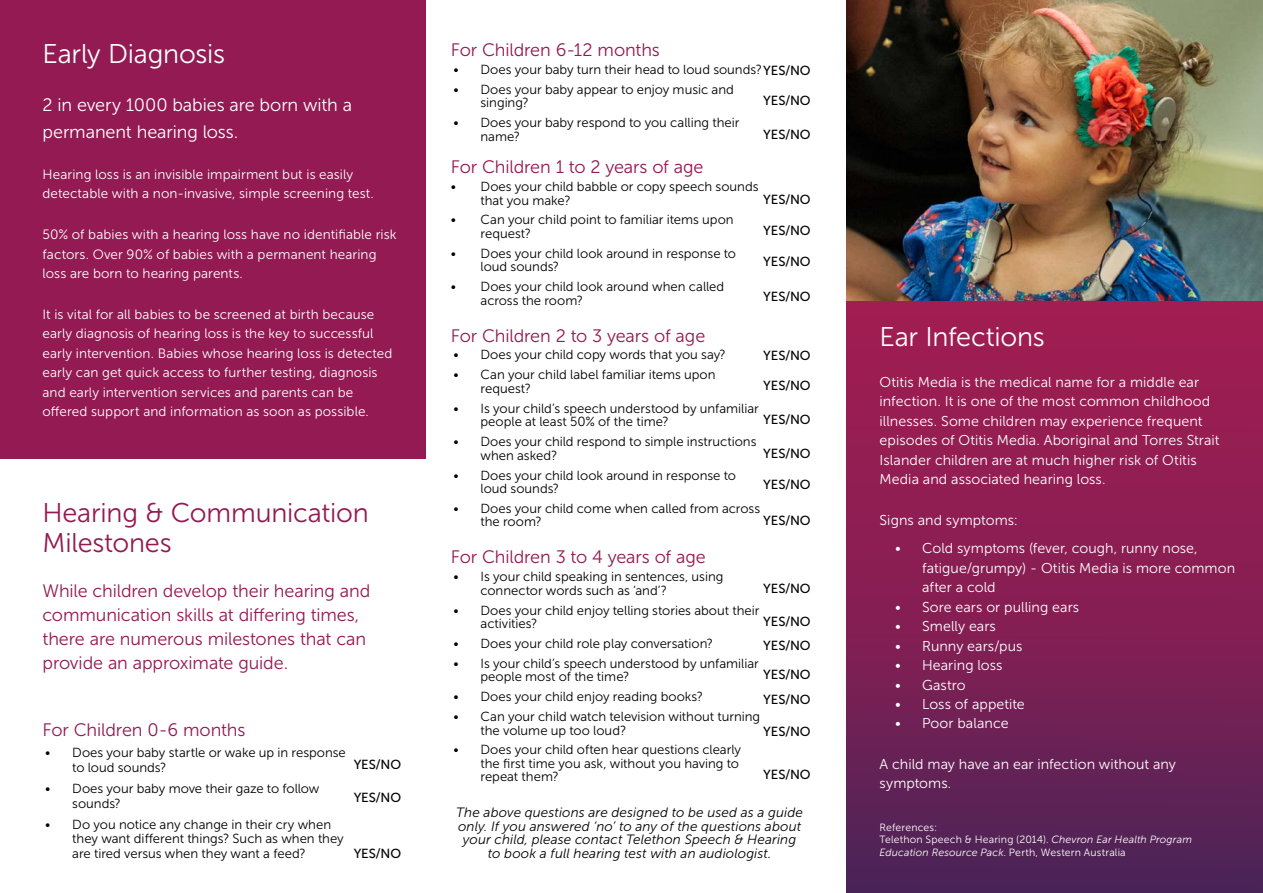
<style>
.page{position:relative;width:1263px;height:893px;background:#fff}
.page>*{position:absolute;margin:0;border:0;box-sizing:border-box;transform-origin:0 0}
.t1{font:27px/30px "Museo Sans 300";letter-spacing:-.01em;color:#931a52}
.t2{font:27px "Museo Sans 300";letter-spacing:-.01em;color:#fff}
.t3{font:18px/24px "Museo Sans 300";letter-spacing:-.01em;color:#931a52}
.t4{font:18px/27px "Museo Sans 300";letter-spacing:-.005em;color:#fff}
.t5{font:14.25px/19.5px "Museo Sans 300";letter-spacing:.005em;color:#fff}
.t6{font:13.5px/19.5px "Museo Sans 300";letter-spacing:.005em;color:#fff}
.t7{font:italic 13.5px/13.5px "Museo Sans 300";letter-spacing:.005em;color:#000;text-align:center}
.t8{font:13.2px/13.5px "Museo Sans 300";color:#000}
.t9{font:13.2px/23.9px "Museo Sans 500";letter-spacing:-.01em;color:#000}
.t10{font:10.5px/12.6px "Museo Sans 300";letter-spacing:.015em;color:#fff}
.s1{font-family:"Museo Sans 500"}
.s2{font-style:italic}
</style>
<div class="page">
<div style="left:846px;top:296px;width:417px;height:597px;background:linear-gradient(to bottom,#ab1c51,#542356)"></div>
<div style="left:0;top:0;width:425px;height:459px;background:#931a52"></div>
<img style="left:846px;top:0;width:417px;height:301px">
<h2 class="t3" style="left:451px;top:38px;width:211px">For Children 6-12 months</h2>
<p class="t8" style="left:453px;top:63px;width:359px">• Does your baby turn their head to loud sounds?<span class="s1">YES/NO</span></p>
<p class="t8" style="left:480px;top:82px;width:255px;text-indent:-27px">• Does your baby appear to enjoy music and singing?</p>
<p class="t8" style="left:480px;top:116px;width:260px;text-indent:-27px">• Does your baby respond to you calling their name?</p>
<h2 class="t3" style="left:451px;top:155px;width:254px">For Children 1 to 2 years of age</h2>
<p class="t8" style="left:480px;top:180px;width:279px;text-indent:-30px">• Does your child babble or copy speech sounds that you make?</p>
<p class="t8" style="left:480px;top:213px;width:255px;text-indent:-30px">• Can your child point to familiar items upon request?</p>
<p class="t8" style="left:480px;top:247px;width:257px;text-indent:-30px">• Does your child look around in response to loud sounds?</p>
<p class="t8" style="left:480px;top:280px;width:245px;text-indent:-30px">• Does your child look around when called across the room?</p>
<h2 class="t3" style="left:451px;top:324px;width:256px">For Children 2 to 3 years of age</h2>
<p class="t8" style="left:453px;top:348px;width:274px">• Does your child copy words that you say?</p>
<p class="t8" style="left:480px;top:368px;width:237px;text-indent:-27px">• Can your child label familiar items upon request?</p>
<p class="t8" style="left:480px;top:402px;width:280px;text-indent:-27px">• Is your child’s speech understood by unfamiliar people at least 50% of the time?</p>
<p class="t8" style="left:480px;top:435px;width:277px;text-indent:-27px">• Does your child respond to simple instructions when asked?</p>
<p class="t8" style="left:480px;top:468px;width:257px;text-indent:-27px">• Does your child look around in response to loud sounds?</p>
<p class="t8" style="left:480px;top:502px;width:281px;text-indent:-27px">• Does your child come when called from across the room?</p>
<h2 class="t3" style="left:451px;top:545px;width:257px">For Children 3 to 4 years of age</h2>
<p class="t8" style="left:480px;top:570px;width:244px;text-indent:-27px">• Is your child speaking in sentences, using connector words such as ‘and’?</p>
<p class="t8" style="left:480px;top:603px;width:280px;text-indent:-27px">• Does your child enjoy telling stories about their activities?</p>
<p class="t8" style="left:453px;top:637px;width:261px">• Does your child role play conversation?</p>
<p class="t8" style="left:480px;top:657px;width:280px;text-indent:-27px">• Is your child’s speech understood by unfamiliar people most of the time?</p>
<p class="t8" style="left:453px;top:690px;width:251px">• Does your child enjoy reading books?</p>
<p class="t8" style="left:480px;top:710px;width:281px;text-indent:-27px">• Can your child watch television without turning the volume up too loud?</p>
<p class="t8" style="left:480px;top:743px;width:262px;text-indent:-27px">• Does your child often hear questions clearly the first time you ask, without you having to repeat them?</p>
<h1 class="t2" style="left:43px;top:39px;width:184px">Early Diagnosis</h1>
<h2 class="t4" style="left:43px;top:91px;width:311px">2 in every 1000 babies are born with a permanent hearing loss.</h2>
<p class="t6" style="left:43px;top:164px;width:333px">Hearing loss is an invisible impairment but is easily detectable with a non-invasive, simple screening test.</p>
<p class="t6" style="left:43px;top:225px;width:356px">50% of babies with a hearing loss have no identifiable risk factors. Over 90% of babies with a permanent hearing loss are born to hearing parents.</p>
<p class="t6" style="left:43px;top:304px;width:352px">It is vital for all babies to be screened at birth because early diagnosis of hearing loss is the key to successful early intervention. Babies whose hearing loss is detected early can get quick access to further testing, diagnosis and early intervention services and parents can be offered support and information as soon as possible.</p>
<p class="t9" style="left:763px;top:88px;width:49px">YES/NO</p>
<p class="t9" style="left:763px;top:122px;width:49px">YES/NO</p>
<p class="t9" style="left:763px;top:188px;width:49px">YES/NO</p>
<p class="t9" style="left:763px;top:219px;width:49px">YES/NO</p>
<p class="t9" style="left:763px;top:250px;width:49px">YES/NO</p>
<p class="t9" style="left:763px;top:284px;width:49px">YES/NO</p>
<p class="t9" style="left:763px;top:343px;width:49px">YES/NO</p>
<p class="t9" style="left:763px;top:374px;width:49px">YES/NO</p>
<p class="t9" style="left:763px;top:408px;width:49px">YES/NO</p>
<p class="t9" style="left:763px;top:442px;width:49px">YES/NO</p>
<p class="t9" style="left:763px;top:473px;width:49px">YES/NO</p>
<p class="t9" style="left:763px;top:509px;width:49px">YES/NO</p>
<h1 class="t1" style="left:43px;top:498px;width:328px">Hearing &amp; Communication<br>Milestones</h1>
<h2 class="t3" style="left:43px;top:579px;width:329px">While children develop their hearing and communication skills at differing times, there are numerous milestones that can provide an approximate guide.</h2>
<p class="t9" style="left:763px;top:577px;width:49px">YES/NO</p>
<p class="t9" style="left:763px;top:609px;width:49px">YES/NO<br>YES/NO</p>
<p class="t9" style="left:763px;top:663px;width:49px">YES/NO<br>YES/NO</p>
<p class="t9" style="left:763px;top:720px;width:49px">YES/NO</p>
<p class="t9" style="left:763px;top:762px;width:49px">YES/NO</p>
<h2 class="t3" style="left:43px;top:718px;width:204px">For Children 0-6 months</h2>
<p class="t8" style="left:72px;top:746px;width:275px;line-height:14.5px;text-indent:-27px">• Does your baby startle or wake up in response to loud sounds?</p>
<p class="t8" style="left:72px;top:781px;width:249px;line-height:14.5px;text-indent:-27px">• Does your baby move their gaze to follow sounds?</p>
<p class="t8" style="left:72px;top:817px;width:273px;line-height:14.5px;text-indent:-27px">• Do you notice any change in their cry when they want different things? Such as when they are tired versus when they want a feed?</p>
<p class="t7" style="left:456px;top:806px;width:348px">The above questions are designed to be used as a guide only. If you answered ‘no’ to any of the questions about your child, please contact Telethon Speech &amp; Hearing to book a full hearing test with an audiologist.</p>
<p class="t9" style="left:354px;top:752px;width:49px">YES/NO</p>
<p class="t9" style="left:354px;top:785px;width:49px">YES/NO</p>
<p class="t9" style="left:354px;top:841px;width:49px">YES/NO</p>
<h1 class="t2" style="left:879px;top:322px;width:167px">Ear Infections</h1>
<p class="t5" style="left:879px;top:372px;width:342px">Otitis Media is the medical name for a middle ear infection. It is one of the most common childhood illnesses. Some children may experience frequent episodes of Otitis Media. Aboriginal and Torres Strait Islander children are at much higher risk of Otitis Media and associated hearing loss.</p>
<p class="t5" style="left:879px;top:510px;width:140px">Signs and symptoms:</p>
<p class="t5" style="left:922px;top:538px;width:315px;text-indent:-27px">• Cold symptoms (fever, cough, runny nose, fatigue/grumpy) - Otitis Media is more common after a cold</p>
<p class="t5" style="left:895px;top:597px;width:186px">• Sore ears or pulling ears</p>
<p class="t5" style="left:895px;top:616px;width:102px">• Smelly ears</p>
<p class="t5" style="left:895px;top:636px;width:129px">• Runny ears/pus</p>
<p class="t5" style="left:895px;top:655px;width:109px">• Hearing loss</p>
<p class="t5" style="left:895px;top:675px;width:72px">• Gastro</p>
<p class="t5" style="left:895px;top:694px;width:131px">• Loss of appetite</p>
<p class="t5" style="left:895px;top:714px;width:115px">• Poor balance</p>
<p class="t5" style="left:879px;top:754px;width:298px">A child may have an ear infection without any symptoms.</p>
<p class="t10" style="left:879px;top:821px;width:314px">References:<br>Telethon Speech &amp; Hearing (2014). <span class="s2">Chevron Ear Health Program<br>Education Resource Pack</span>. Perth, Western Australia</p>
</div>
